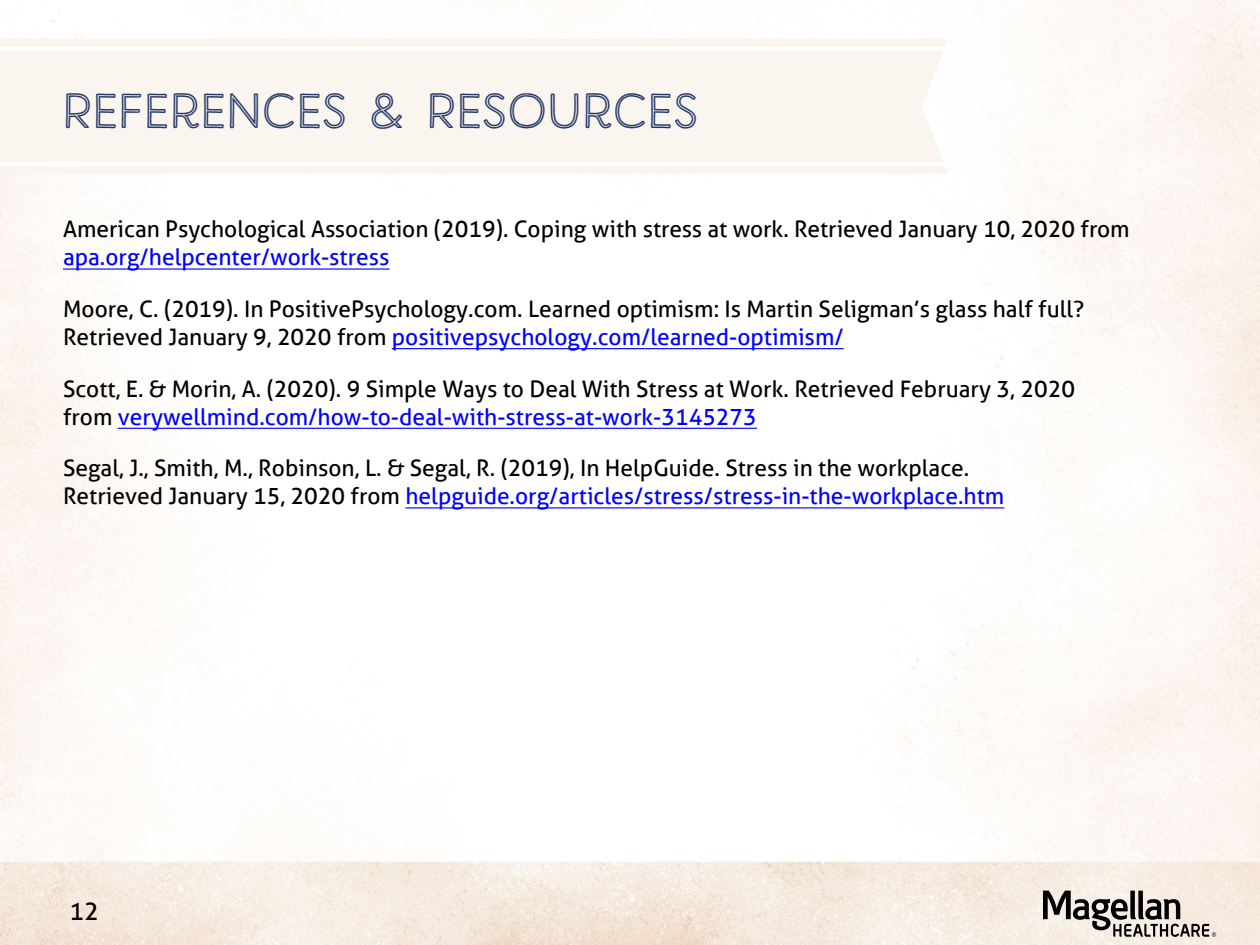
<style>
.page{position:relative;width:1260px;height:945px;background:#fff}
.page>*{position:absolute;margin:0;border:0;box-sizing:border-box;transform-origin:0 0}
.H1_Slide_Title{font:49px "Harman Retro Inline";letter-spacing:.025em;color:#263a6c}
.Slide_Number{font:24.5px "Aller";color:#000}
.t1{font:22.75px/28px "Aller";color:#000}
.s1{color:#00f}
</style>
<div class="page">
<img style="left:0;top:0;width:1260px;height:945px">
<div style="left:0;top:39px;width:948px;height:135px;background:#faf5ef"></div>
<svg style="left:0;top:162px;width:945px;height:4px"></svg>
<svg style="left:0;top:47px;width:945px;height:4px"></svg>
<svg style="left:1043px;top:891px;width:173px;height:46px;background:#aba59e"></svg>
<hr style="left:63px;top:268px;width:327px;height:2px;background:#00f">
<hr style="left:392px;top:348px;width:452px;height:1px;background:#00f">
<hr style="left:118px;top:428px;width:639px;height:1px;background:#00f">
<hr style="left:405px;top:507px;width:599px;height:1px;background:#00f">
<h1 class="H1_Slide_Title" style="left:63px;top:83px;width:636px">REFERENCES &amp; RESOURCES</h1>
<p class="t1" style="left:63px;top:215px;width:1068px">American Psychological Association (2019). Coping with stress at work. Retrieved January 10, 2020 from <span class="s1">apa.org/helpcenter/work-stress</span></p>
<p class="t1" style="left:63px;top:295px;width:1023px">Moore, C. (2019). In PositivePsychology.com. Learned optimism: Is Martin Seligman’s glass half full?<br>Retrieved January 9, 2020 from <span class="s1">positivepsychology.com/learned-optimism/</span></p>
<p class="t1" style="left:63px;top:374px;width:1014px">Scott, E. &amp; Morin, A. (2020). 9 Simple Ways to Deal With Stress at Work. Retrieved February 3, 2020 from <span class="s1">verywellmind.com/how-to-deal-with-stress-at-work-3145273</span></p>
<p class="t1" style="left:63px;top:454px;width:943px">Segal, J., Smith, M., Robinson, L. &amp; Segal, R. (2019), In HelpGuide. Stress in the workplace.<br>Retrieved January 15, 2020 from <span class="s1">helpguide.org/articles/stress/stress-in-the-workplace.htm</span></p>
<p class="Slide_Number" style="left:70px;top:896px;width:31px">12</p>
</div>
